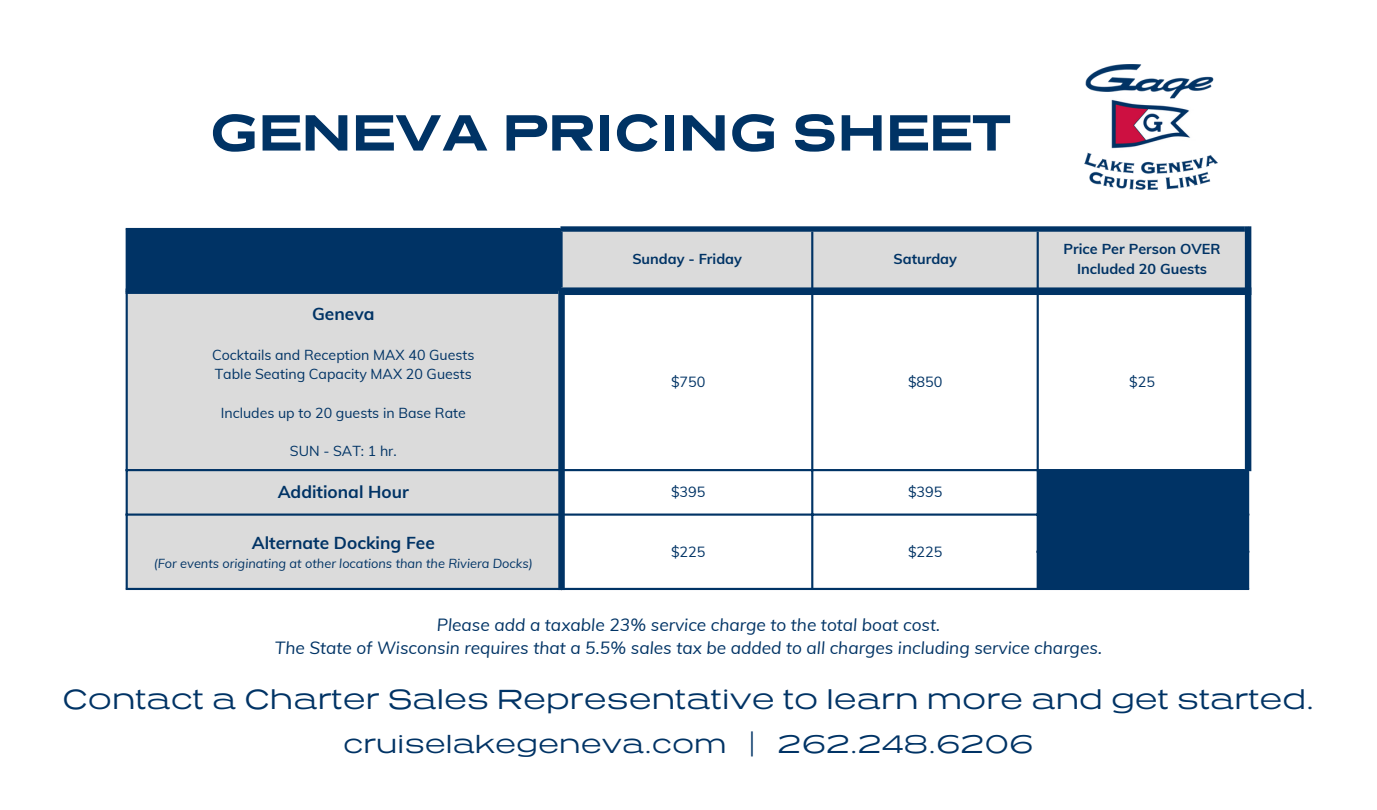
<style>
.page{position:relative;width:1377px;height:810px;background:#fff}
.page>*{position:absolute;margin:0;border:0;box-sizing:border-box;transform-origin:0 0}
.t1{font:700 52.43px "Presicav Rg";color:#003365}
.t2{font:28.35px "Presicav Lt";color:#003365}
.t3{font:26.1px "Presicav Lt";color:#003365}
.t4{font:italic 17.32px "Muli";color:#003365}
.t5{font:700 17.32px "Muli";color:#003365}
.t6{font:700 14.4px/19.1px "Muli";color:#003365;text-align:center}
.t7{font:14.4px "Muli";color:#003365}
.t8{font:14.17px "Muli";color:#003365}
.t9{font:italic 12.83px "Muli";color:#003365}
</style>
<div class="page">
<svg style="left:128px;top:230px;width:1119px;height:358px"></svg>
<hr style="left:126px;top:230px;width:2px;height:358px;background:#003365">
<hr style="left:560px;top:232px;width:3px;height:55px;background:#003365">
<hr style="left:811px;top:232px;width:2px;height:356px;background:#003365">
<hr style="left:1037px;top:232px;width:2px;height:356px;background:#003365">
<hr style="left:1247px;top:471px;width:2px;height:117px;background:#003365">
<hr style="left:126px;top:228px;width:434px;height:2px;background:#003365">
<hr style="left:126px;top:469px;width:1119px;height:2px;background:#003365">
<hr style="left:126px;top:514px;width:1123px;height:2px;background:#003365">
<hr style="left:1037px;top:551px;width:212px;height:2px;background:#003365">
<hr style="left:126px;top:588px;width:1123px;height:2px;background:#003365">
<div style="left:560px;top:226px;width:685px;height:6px;background:#003365"></div>
<div style="left:126px;top:289px;width:432px;height:5px;background:#003365"></div>
<div style="left:558px;top:295px;width:7px;height:295px;background:#003365"></div>
<div style="left:1245px;top:226px;width:6px;height:245px;background:#003365"></div>
<div style="left:558px;top:287px;width:693px;height:8px;background:#003365"></div>
<img style="left:1085px;top:65px;width:133px;height:125px">
<p class="t1" style="left:210px;top:99px;width:803px">GENEVA PRICING SHEET</p>
<p class="t5" style="left:312px;top:302px;width:64px">Geneva</p>
<p class="t8" style="left:212px;top:346px;width:264px">Cocktails and Reception MAX 40 Guests</p>
<p class="t8" style="left:215px;top:365px;width:259px">Table Seating Capacity MAX 20 Guests</p>
<p class="t8" style="left:221px;top:404px;width:247px">Includes up to 20 guests in Base Rate</p>
<p class="t8" style="left:290px;top:442px;width:108px">SUN - SAT: 1 hr.</p>
<h1 class="t6" style="left:632px;top:249px;width:111px">Sunday - Friday</h1>
<p class="t6" style="left:894px;top:249px;width:65px">Saturday</p>
<p class="t6" style="left:1064px;top:239px;width:158px">Price Per Person OVER<br>Included 20 Guests</p>
<p class="t7" style="left:671px;top:373px;width:36px">$750</p>
<p class="t7" style="left:908px;top:373px;width:36px">$850</p>
<p class="t7" style="left:1129px;top:373px;width:27px">$25</p>
<p class="t5" style="left:278px;top:481px;width:133px">Additional Hour</p>
<p class="t7" style="left:671px;top:483px;width:36px">$395</p>
<p class="t7" style="left:908px;top:483px;width:36px">$395</p>
<p class="t5" style="left:252px;top:531px;width:185px">Alternate Docking Fee</p>
<p class="t9" style="left:154px;top:555px;width:381px">(For events originating at other locations than the Riviera Docks)</p>
<p class="t7" style="left:671px;top:542px;width:36px">$225</p>
<p class="t7" style="left:908px;top:542px;width:36px">$225</p>
<p class="t4" style="left:437px;top:613px;width:505px">Please add a taxable 23% service charge to the total boat cost.</p>
<p class="t4" style="left:275px;top:637px;width:829px">The State of Wisconsin requires that a 5.5% sales tax be added to all charges including service charges.</p>
<h2 class="t2" style="left:62px;top:681px;width:1254px">Contact a Charter Sales Representative to learn more and get started.</h2>
<h2 class="t3" style="left:343px;top:727px;width:692px">cruiselakegeneva.com | 262.248.6206</h2>
</div>
